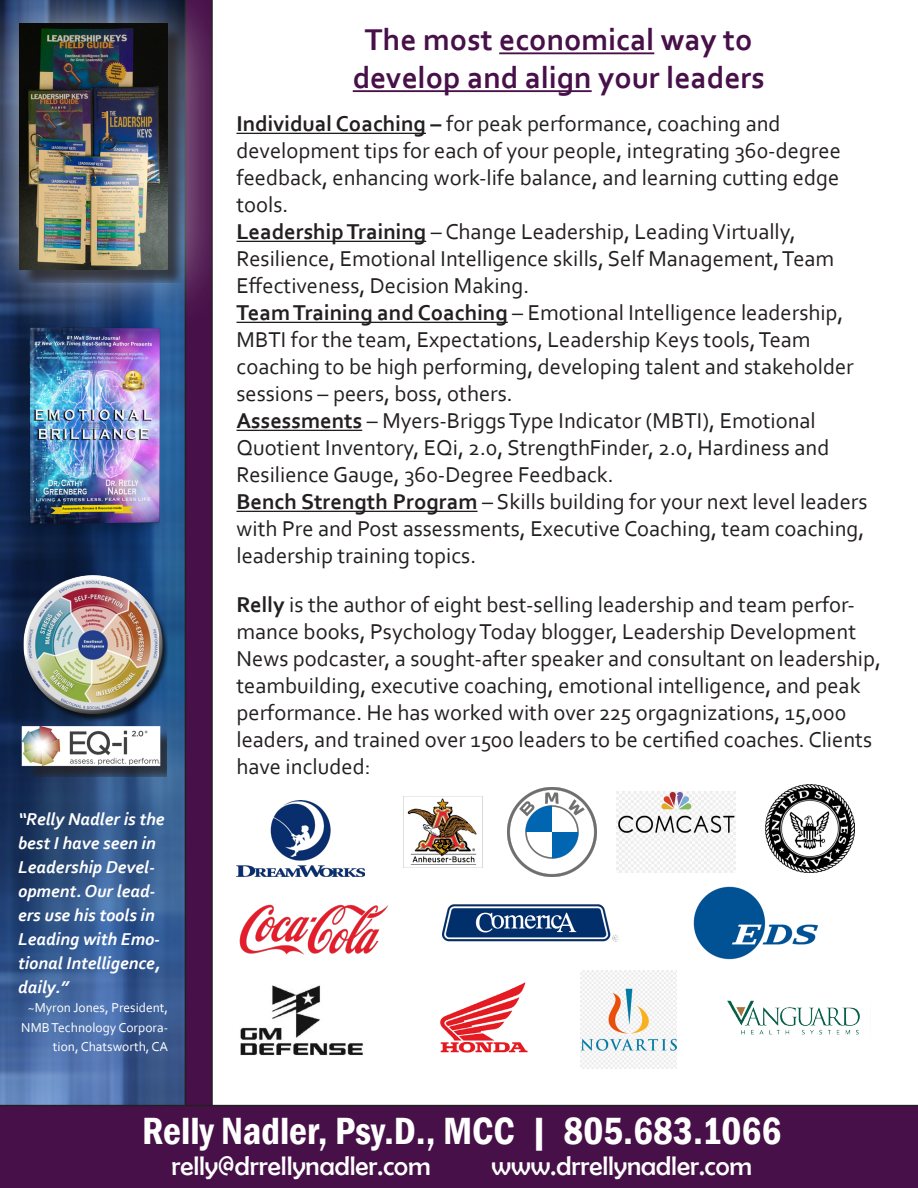
<style>
.page{position:relative;width:918px;height:1188px;background:#fff}
.page>*{position:absolute;margin:0;border:0;box-sizing:border-box;transform-origin:0 0}
.t1{font:600 condensed 39px "Franklin Gothic";color:#fff}
.t2{font:700 31.5px "Corbel";color:#481049}
.t3{font:27px "Berlin Sans FB";color:#fff}
.t4{font:22.5px/27px "Corbel";color:#231f20}
.t5{font:italic 700 18px/24px "Corbel";color:#fff}
.t6{font:13.5px/19.5px "Corbel";color:#fff;text-align:right}
.s1{font-weight:700}
</style>
<div class="page">
<img style="left:0;top:337px;width:185px;height:768px">
<svg style="left:185px;top:337px;width:28px;height:768px;background:#451346"></svg>
<hr style="left:237px;top:133px;width:189px;height:1px;background:#231f20">
<hr style="left:237px;top:241px;width:189px;height:1px;background:#231f20">
<hr style="left:237px;top:322px;width:271px;height:1px;background:#231f20">
<hr style="left:237px;top:430px;width:125px;height:1px;background:#231f20">
<hr style="left:237px;top:511px;width:241px;height:1px;background:#231f20">
<hr style="left:499px;top:52px;width:155px;height:2px;background:#481049">
<hr style="left:353px;top:90px;width:239px;height:2px;background:#481049">
<div style="left:0;top:1105px;width:918px;height:83px;background:#481049"></div>
<div style="left:0;top:0;width:236px;height:337px;background:#fff;opacity:.75"></div>
<div style="left:21px;top:26px;width:164px;height:257px;background:#231f20;opacity:.75"></div>
<img style="left:19px;top:23px;width:148px;height:247px">
<img style="left:19px;top:324px;width:155px;height:216px">
<img style="left:19px;top:572px;width:161px;height:159px">
<img style="left:17px;top:723px;width:150px;height:54px">
<img style="left:236px;top:801px;width:129px;height:75px">
<img style="left:403px;top:796px;width:80px;height:72px">
<img style="left:508px;top:788px;width:88px;height:88px">
<img style="left:617px;top:792px;width:118px;height:81px">
<img style="left:766px;top:784px;width:88px;height:89px">
<img style="left:239px;top:905px;width:149px;height:49px">
<img style="left:443px;top:905px;width:176px;height:37px">
<img style="left:693px;top:886px;width:126px;height:74px">
<img style="left:240px;top:985px;width:123px;height:71px">
<img style="left:440px;top:982px;width:88px;height:71px">
<img style="left:580px;top:970px;width:96px;height:98px">
<img style="left:727px;top:1000px;width:133px;height:35px">
<p class="t2" style="left:365px;top:20px;width:389px">The most economical way to</p>
<p class="t2" style="left:353px;top:58px;width:414px">develop and align your leaders</p>
<p class="t4" style="left:237px;top:110px;width:606px"><span class="s1">Individual Coaching –</span> for peak performance, coaching and development tips for each of your people, integrating 360-degree feedback, enhancing work-life balance, and learning cutting edge tools.</p>
<p class="t4" style="left:237px;top:218px;width:599px"><span class="s1">Leadership Training</span> – Change Leadership, Leading Virtually,<br>Resilience, Emotional Intelligence skills, Self Management, Team<br>Effectiveness, Decision Making.</p>
<p class="t4" style="left:237px;top:299px;width:619px"><span class="s1">Team Training and Coaching</span> – Emotional Intelligence leadership, MBTI for the team, Expectations, Leadership Keys tools, Team coaching to be high performing, developing talent and stakeholder sessions – peers, boss, others.</p>
<p class="t4" style="left:237px;top:407px;width:594px"><span class="s1">Assessments</span> – Myers-Briggs Type Indicator (MBTI), Emotional<br>Quotient Inventory, EQi, 2.0, StrengthFinder, 2.0, Hardiness and<br>Resilience Gauge, 360-Degree Feedback.</p>
<p class="t4" style="left:237px;top:488px;width:633px"><span class="s1">Bench Strength Program</span> – Skills building for your next level leaders with Pre and Post assessments, Executive Coaching, team coaching, leadership training topics.</p>
<p class="t5" style="left:18px;top:806px;width:148px">“Relly Nadler is the best I have seen in<br>Leadership Devel&shy;opment. Our lead&shy;ers use his tools in<br>Leading with Emo&shy;tional Intelligence, daily.”</p>
<p class="t6" style="left:21px;top:998px;width:148px">~Myron Jones, President,<br>NMB Technology Corpora&shy;tion, Chatsworth, CA</p>
<p class="t4" style="left:237px;top:590px;width:646px"><span class="s1">Relly</span> is the author of eight best-selling leadership and team perfor&shy;mance books, Psychology Today blogger, Leadership Development News podcaster, a sought-after speaker and consultant on leadership, teambuilding, executive coaching, emotional intelligence, and peak</p>
<p class="t4" style="left:237px;top:698px;width:637px">performance. He has worked with over 225 orgagnizations, 15,000 leaders, and trained over 1500 leaders to be certified coaches. Clients have included:</p>
<p class="t1" style="left:142px;top:1105px;width:641px">Relly Nadler, Psy.D., MCC | 805.683.1066</p>
<p class="t3" style="left:171px;top:1151px;width:261px">relly@drrellynadler.com</p>
<p class="t3" style="left:491px;top:1151px;width:262px">www.drrellynadler.com</p>
</div>
